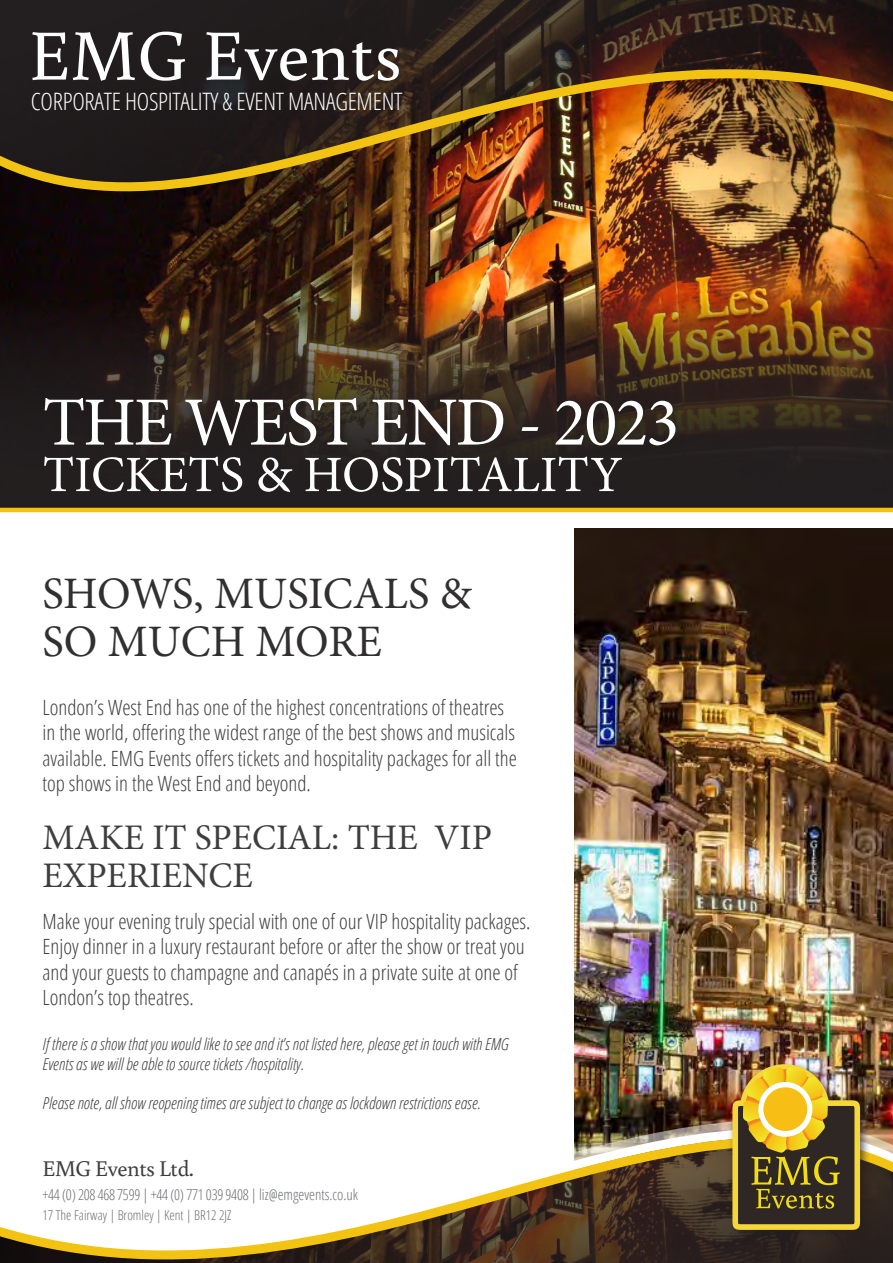
<style>
.page{position:relative;width:893px;height:1263px;background:#fff}
.page>*{position:absolute;margin:0;border:0;box-sizing:border-box;transform-origin:0 0}
.t1{font:72px "Buenard";color:#fff}
.t2{font:69px "Minion Pro";letter-spacing:-.03em;color:#fff}
.t3{font:51px "Minion Pro";color:#fff}
.Heading_2{font:45px/48px "Minion Pro";color:#312f30}
.Heading_3{font:36px/37.5px "Minion Pro";color:#3e3e3f}
.t4{font:300 condensed 24px "Open Sans";letter-spacing:-.01em;color:#fff}
.t5{font:22.5px "Buenard";letter-spacing:-.02em;color:#3e3e3f}
.t6{font:300 condensed 21px/25.2px "Open Sans";color:#3e3e3f}
.t7{font:italic 300 condensed 16.5px/19.8px "Open Sans";color:#3e3e3f}
.t8{font:300 condensed 15px "Open Sans";letter-spacing:-.02em;color:#6c6d70}
.t9{font:300 condensed 13.5px "Open Sans";color:#6c6d70}
</style>
<div class="page">
<img style="left:574px;top:529px;width:319px;height:502px">
<img style="left:0;top:296px;width:893px;height:212px">
<div style="left:39px;top:394px;width:648px;height:109px;background:#231f20;opacity:.75"></div>
<img style="left:0;top:0;width:893px;height:289px">
<hr style="left:0;top:508px;width:893px;height:4px;background:#f3c314">
<img style="left:574px;top:1031px;width:319px;height:9px">
<img style="left:0;top:1040px;width:893px;height:223px">
<div style="left:728px;top:1059px;width:143px;height:182px;background:#231f20;opacity:.75"></div>
<div style="left:735px;top:1103px;width:122px;height:124px;background:#2e2724;border-radius:7px"></div>
<div style="left:732px;top:1100px;width:128px;height:130px;border:6px solid #f6d739;border-radius:7px"></div>
<svg style="left:743px;top:1067px;width:97px;height:141px"></svg>
<h1 class="t1" style="left:29px;top:7px;width:375px">EMG Events</h1>
<p class="t4" style="left:31px;top:85px;width:373px">CORPORATE HOSPITALITY &amp; EVENT MANAGEMENT</p>
<h2 class="t2" style="left:43px;top:376px;width:638px">THE WEST END - 2023</h2>
<h3 class="t3" style="left:43px;top:441px;width:581px">TICKETS &amp; HOSPITALITY</h3>
<p class="Heading_2" style="left:43px;top:570px;width:431px">SHOWS, MUSICALS &amp;<br>SO MUCH MORE</p>
<p class="t6" style="left:43px;top:694px;width:476px">London’s West End has one of the highest concentrations of theatres in the world, offering the widest range of the best shows and musicals available. EMG Events offers tickets and hospitality packages for all the top shows in the West End and beyond.</p>
<p class="Heading_3" style="left:43px;top:819px;width:451px">MAKE IT SPECIAL: THE VIP<br>EXPERIENCE</p>
<p class="t6" style="left:43px;top:908px;width:489px">Make your evening truly special with one of our VIP hospitality packages.<br>Enjoy dinner in a luxury restaurant before or after the show or treat you and your guests to champagne and canapés in a private suite at one of London’s top theatres.</p>
<p class="t7" style="left:43px;top:1033px;width:468px">If there is a show that you would like to see and it’s not listed here, please get in touch with EMG<br>Events as we will be able to source tickets /hospitality.</p>
<p class="t7" style="left:43px;top:1093px;width:440px">Please note, all show reopening times are subject to change as lockdown restrictions ease.</p>
<p class="t5" style="left:43px;top:1153px;width:153px">EMG Events Ltd.</p>
<p class="t8" style="left:43px;top:1184px;width:317px">+44 (0) 208 468 7599 | +44 (0) 771 039 9408 | liz@emgevents.co.uk</p>
<p class="t9" style="left:43px;top:1205px;width:190px">17 The Fairway | Bromley | Kent | BR12 2JZ</p>
</div>
